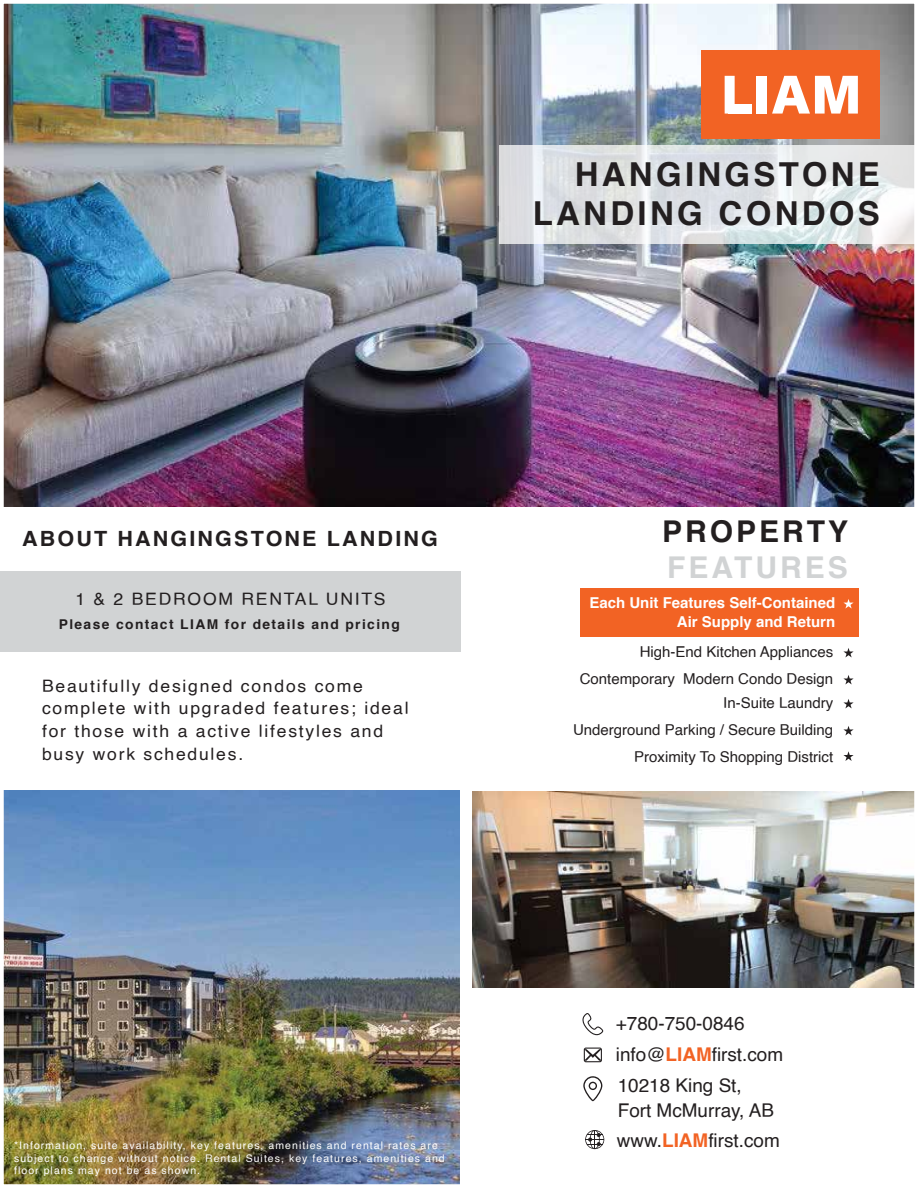
<style>
.page{position:relative;width:918px;height:1188px;background:#fff}
.page>*{position:absolute;margin:0;border:0;box-sizing:border-box;transform-origin:0 0}
.t1{font:700 33px/39.6px "Helvetica";letter-spacing:.1em;color:#231f20;text-align:right}
.t2{font:700 30px "Helvetica";letter-spacing:.1em;color:#231f20}
.t3{font:700 30px "Helvetica";letter-spacing:.1em;color:#d1d3d4}
.t4{font:700 21px "Helvetica";letter-spacing:.1em;color:#231f20}
.t5{font:18.9px/24.6px "Helvetica";color:#231f20}
.t6{font:17.1px/22.8px "Helvetica";letter-spacing:.1em;color:#231f20}
.t7{font:15px/27px "Helvetica";color:#231f20;text-align:right}
.t8{font:700 15px "Helvetica";color:#fff}
.t9{font:700 13.5px "Helvetica";letter-spacing:.1em;color:#231f20}
.t10{font:10.5px/12.6px "Helvetica";letter-spacing:.1em;color:#fff}
.s1{font-weight:700;color:#f26324}
</style>
<div class="page">
<img style="left:3px;top:3px;width:912px;height:1182px">
<div style="left:0;top:571px;width:460px;height:81px;background:#d1d3d4"></div>
<h1 class="t1" style="left:533px;top:155px;width:349px">HANGINGSTONE<br>LANDING CONDOS</h1>
<h3 class="t4" style="left:22px;top:522px;width:417px">ABOUT HANGINGSTONE LANDING</h3>
<h3 class="t6" style="left:75px;top:588px;width:312px">1 &amp; 2 BEDROOM RENTAL UNITS</h3>
<h3 class="t6" style="left:126px;top:590px;width:211px">RENTAL UNITS FROM</h3>
<h2 class="t2" style="left:662px;top:507px;width:188px">PROPERTY</h2>
<h2 class="t3" style="left:667px;top:543px;width:182px">FEATURES</h2>
<h3 class="t8" style="left:589px;top:590px;width:247px">Each Unit Features Self-Contained</h3>
<p class="t9" style="left:59px;top:614px;width:343px">Please contact LIAM for details and pricing</p>
<h3 class="t8" style="left:677px;top:610px;width:160px">Air Supply and Return</h3>
<h3 class="t6" style="left:42px;top:675px;width:368px">Beautifully designed condos come complete with upgraded features; ideal for those with a active lifestyles and busy work schedules.</h3>
<h3 class="t7" style="left:580px;top:639px;width:255px">High-End Kitchen Appliances<br>Contemporary Modern Condo Design</h3>
<h3 class="t7" style="left:573px;top:690px;width:262px">In-Suite Laundry<br>Underground Parking / Secure Building<br>Proximity To Shopping District</h3>
<h3 class="t5" style="left:616px;top:1012px;width:130px">+780-750-0846</h3>
<h3 class="t5" style="left:616px;top:1043px;width:169px">info@<span class="s1">LIAM</span>first.com</h3>
<h3 class="t5" style="left:618px;top:1074px;width:158px">10218 King St,<br>Fort McMurray, AB</h3>
<p class="t10" style="left:14px;top:1140px;width:425px">*Information, suite availability, key features, amenities and rental rates are</p>
<h3 class="t5" style="left:617px;top:1128px;width:164px">www.<span class="s1">LIAM</span>first.com</h3>
<p class="t10" style="left:14px;top:1152px;width:432px">subject to change without notice. Rental Suites, key features, amenities and floor plans may not be as shown.</p>
</div>
